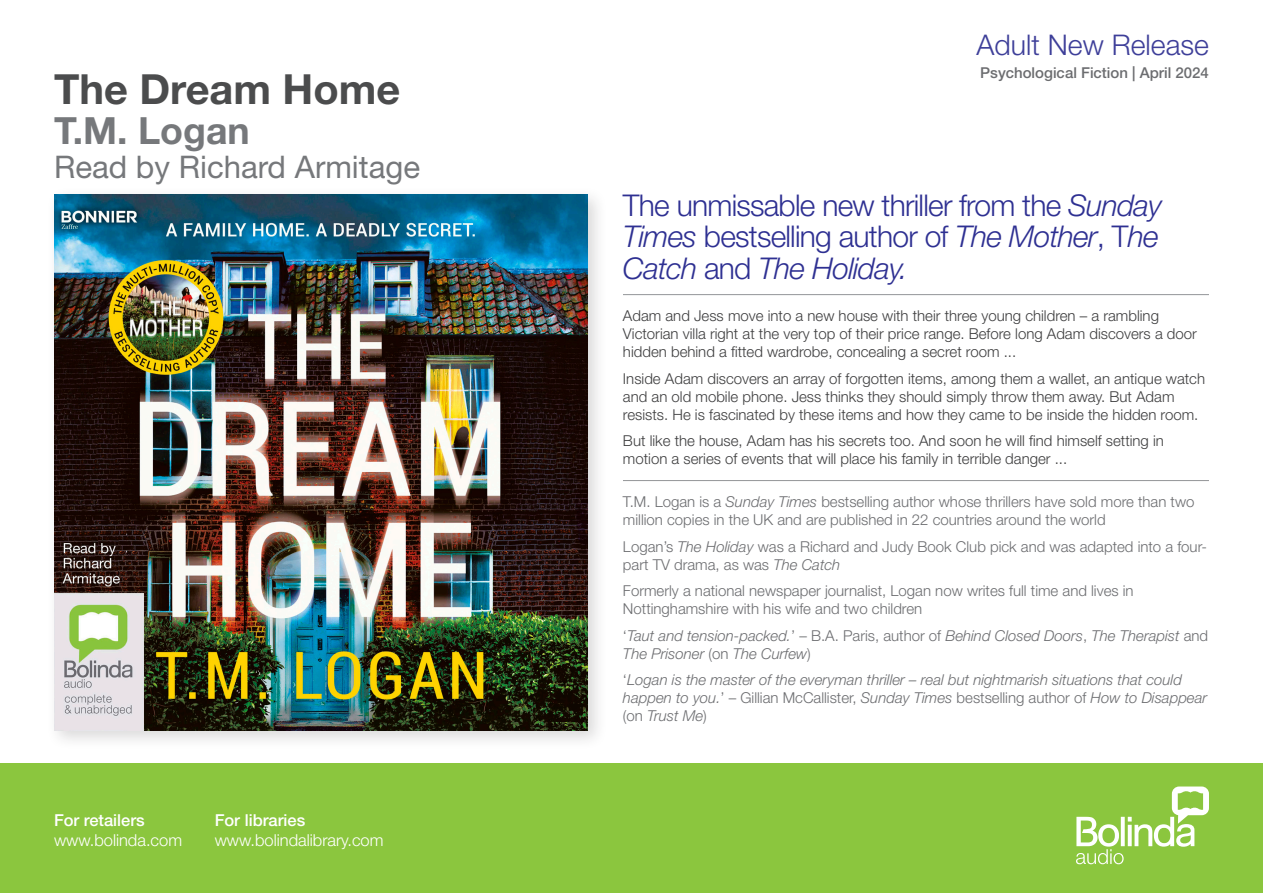
<style>
.page{position:relative;width:1263px;height:893px;background:#fff}
.page>*{position:absolute;margin:0;border:0;box-sizing:border-box;transform-origin:0 0}
.t1{font:700 41.55px "Helvetica Neue LT Std";color:#4b4c4d}
.t2{font:700 37.5px "Helvetica Neue LT Std";color:#76787b}
.t3{font:31.2px "Helvetica Neue LT Std";color:#76787b}
.Teaser_Blurb_-_Adult{font:300 30px/31.5px "Helvetica Neue LT Std";letter-spacing:-.025em;color:#2e3092;text-align:justify}
.t4{font:300 28.5px "Helvetica Neue LT Std";color:#3e3f99}
.t5{font:300 16.5px "Helvetica Neue LT Std";color:#fff}
.t6{font:500 16.5px "Helvetica Neue LT Std";color:#fff}
.Main_Blurb{font:300 15px/18px "Helvetica Neue LT Std";color:#3e3e3f}
.Award___Quote{font:300 15px/18px "Helvetica Neue LT Std";color:#6c6d70}
.Award___Quote-2{font:italic 300 15px/18px "Helvetica Neue LT Std";color:#6c6d70}
.Genre___date{font:500 15px "Helvetica Neue LT Std";color:#6c6d70}
.s1{font-style:italic}
.s2{font-style:normal}
</style>
<div class="page">
<div style="left:0;top:763px;width:1263px;height:130px;background:#8bc63e"></div>
<svg style="left:1076px;top:786px;width:133px;height:78px"></svg>
<hr style="left:623px;top:480px;width:586px;height:1px;background:#939598">
<hr style="left:623px;top:294px;width:586px;height:1px;background:#939598">
<div style="left:46px;top:186px;width:562px;height:565px;background:#231f20;opacity:.17"></div>
<img style="left:54px;top:194px;width:534px;height:537px">
<p class="t1" style="left:54px;top:63px;width:348px">The Dream Home</p>
<p class="t2" style="left:54px;top:107px;width:197px">T.M. Logan</p>
<p class="t3" style="left:54px;top:149px;width:368px">Read by Richard Armitage</p>
<p class="t6" style="left:54px;top:811px;width:92px">For retailers</p>
<p class="t5" style="left:54px;top:830px;width:130px">www.bolinda.com</p>
<p class="t6" style="left:215px;top:811px;width:92px">For libraries</p>
<p class="t5" style="left:215px;top:830px;width:170px">www.bolindalibrary.com</p>
<p class="t4" style="left:977px;top:27px;width:234px">Adult New Release</p>
<p class="Genre___date" style="left:980px;top:63px;width:230px">Psychological Fiction | April 2024</p>
<p class="Teaser_Blurb_-_Adult" style="left:623px;top:188px;width:541px">The unmissable new thriller from the <span class="s1">Sunday Times</span> bestselling author of <span class="s1">The Mother</span>, T<span class="s1">he Catch</span> and <span class="s1">The Holiday.</span></p>
<p class="Main_Blurb" style="left:623px;top:307px;width:575px">Adam and Jess move into a new house with their three young children – a rambling<br>Victorian villa right at the very top of their price range. Before long Adam discovers a door hidden behind a fitted wardrobe, concealing a secret room ...</p>
<p class="Main_Blurb" style="left:623px;top:369px;width:584px">Inside Adam discovers an array of forgotten items, among them a wallet, an antique watch and an old mobile phone. Jess thinks they should simply throw them away. But Adam resists. He is fascinated by these items and how they came to be inside the hidden room.</p>
<p class="Main_Blurb" style="left:623px;top:432px;width:542px">But like the house, Adam has his secrets too. And soon he will find himself setting in motion a series of events that will place his family in terrible danger ...</p>
<p class="Award___Quote" style="left:623px;top:493px;width:573px">T.M. Logan is a <span class="s1">Sunday Times</span> bestselling author whose thrillers have sold more than two million copies in the UK and are published in 22 countries around the world</p>
<p class="Award___Quote" style="left:623px;top:537px;width:586px">Logan’s <span class="s1">The Holiday</span> was a Richard and Judy Book Club pick and was adapted into a four&shy;part TV drama, as was <span class="s1">The Catch</span></p>
<p class="Award___Quote" style="left:623px;top:582px;width:512px">Formerly a national newspaper journalist, Logan now writes full time and lives in<br>Nottinghamshire with his wife and two children</p>
<p class="Award___Quote-2" style="left:623px;top:626px;width:587px"><span class="s2">‘</span>Taut and tension-packed.<span class="s2">’ – B.A. Paris, author of</span> Behind Closed Doors<span class="s2">,</span> The Therapist <span class="s2">and<br></span>The Prisoner <span class="s2">(on</span> The Curfew<span class="s2">)</span></p>
<p class="Award___Quote-2" style="left:623px;top:671px;width:586px"><span class="s2">‘</span>Logan is the master of the everyman thriller – real but nightmarish situations that could happen to you.<span class="s2">’ – Gillian McCallister,</span> Sunday Times <span class="s2">bestselling author of</span> How to Disappear <span class="s2">(on</span> Trust Me<span class="s2">)</span></p>
</div>
